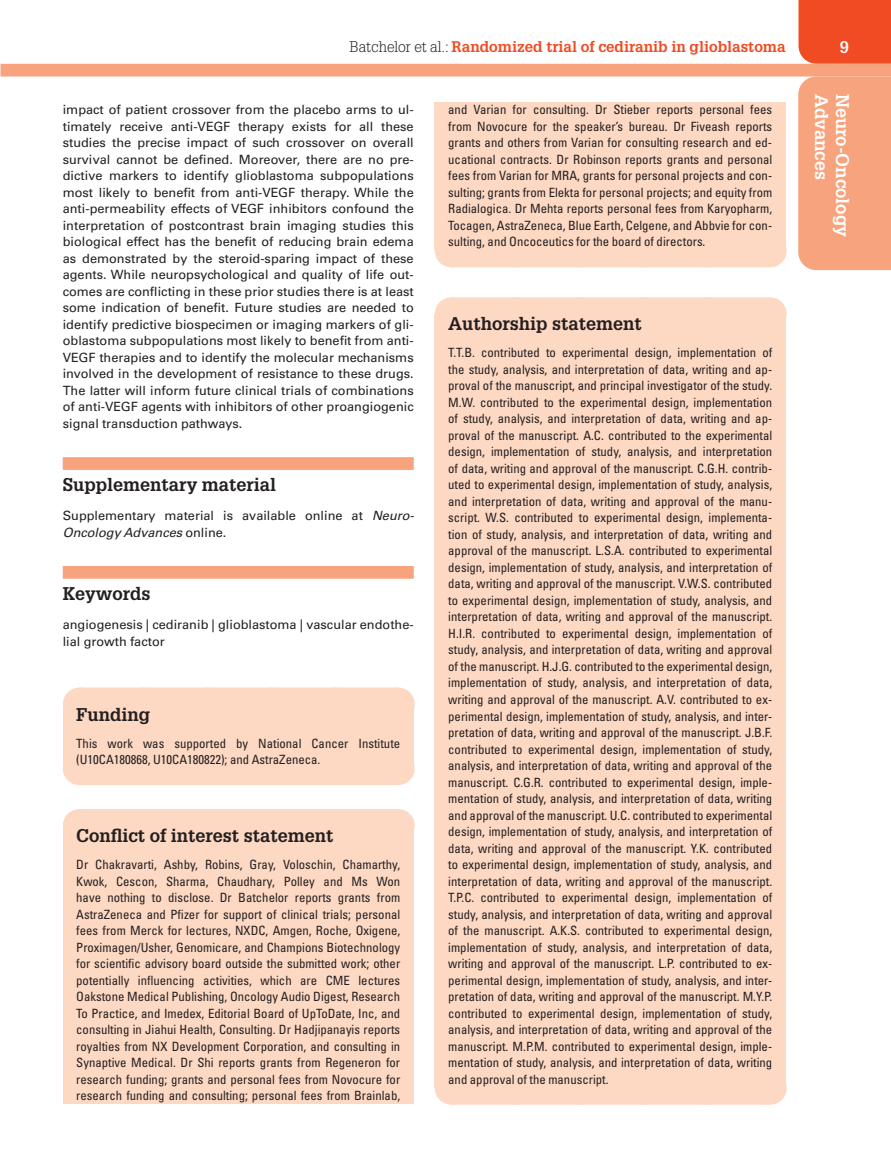
<style>
.page{position:relative;width:891px;height:1175px;background:#fff}
.page>*{position:absolute;margin:0;border:0;box-sizing:border-box;transform-origin:0 0}
.t1{font:700 18px "Glypha LT Std";color:#231f20}
.t2{font:700 18px "Glypha LT Std";color:#fff}
.t3{font:700 16.5px "Glypha LT Std";color:#fff}
.t4{font:700 15px "Glypha LT Std";color:#f04b22}
.t5{font:condensed 12.75px/16.5px "Univers LT Std";color:#231f20;text-align:justify}
.t6{font:12.75px/16.5px "Univers LT Std";color:#231f20}
.s1{font-weight:300;color:#231f20}
.s2{font-style:italic}
</style>
<div class="page">
<div style="left:798px;top:76px;width:93px;height:194px;background:#f7a37d"></div>
<div style="left:799px;top:0;width:92px;height:64px;background:#f04b22"></div>
<div style="left:1px;top:64px;width:890px;height:12px;background:#f7a37d"></div>
<div style="left:63px;top:457px;width:351px;height:13px;background:#f7a37d"></div>
<div style="left:63px;top:566px;width:351px;height:12px;background:#f7a37d"></div>
<div style="left:63px;top:704px;width:351px;height:33px;background:#fdd8c3"></div>
<div style="left:79px;top:687px;width:318px;height:33px;background:#fdd8c3"></div>
<svg style="left:143px;top:687px;width:222px;height:1px"></svg>
<hr style="left:397px;top:687px;width:1px;height:33px;background:#fdd8c3">
<div style="left:63px;top:735px;width:351px;height:32px;background:#fdd8c3"></div>
<div style="left:79px;top:752px;width:318px;height:33px;background:#fdd8c3"></div>
<hr style="left:397px;top:752px;width:1px;height:33px;background:#fdd8c3">
<div style="left:63px;top:826px;width:351px;height:33px;background:#fdd8c3"></div>
<div style="left:79px;top:809px;width:318px;height:33px;background:#fdd8c3"></div>
<hr style="left:397px;top:809px;width:1px;height:33px;background:#fdd8c3">
<div style="left:63px;top:856px;width:351px;height:247px;background:#fdd8c3"></div>
<div style="left:435px;top:102px;width:351px;height:148px;background:#fdd8c3"></div>
<div style="left:451px;top:234px;width:318px;height:33px;background:#fdd8c3"></div>
<hr style="left:769px;top:234px;width:1px;height:33px;background:#fdd8c3">
<div style="left:435px;top:314px;width:351px;height:33px;background:#fdd8c3"></div>
<div style="left:451px;top:297px;width:318px;height:33px;background:#fdd8c3"></div>
<svg style="left:517px;top:297px;width:220px;height:1px"></svg>
<hr style="left:769px;top:297px;width:1px;height:33px;background:#fdd8c3">
<div style="left:435px;top:345px;width:351px;height:742px;background:#fdd8c3"></div>
<div style="left:451px;top:1071px;width:318px;height:33px;background:#fdd8c3"></div>
<hr style="left:769px;top:1071px;width:1px;height:33px;background:#fdd8c3">
<p class="t4" style="left:350px;top:37px;width:438px"><span class="s1">Batchelor et al.:</span> Randomized trial of cediranib in glioblastoma</p>
<p class="t3" style="left:840px;top:37px;width:11px">9</p>
<p class="t6" style="left:63px;top:102px;width:353px;text-align:justify">impact of patient crossover from the placebo arms to ul&shy;timately receive anti-VEGF therapy exists for all these studies the precise impact of such crossover on overall survival cannot be defined. Moreover, there are no pre&shy;dictive markers to identify glioblastoma subpopulations most likely to benefit from anti-VEGF therapy. While the anti-permeability effects of VEGF inhibitors confound the interpretation of postcontrast brain imaging studies this biological effect has the benefit of reducing brain edema as demonstrated by the steroid-sparing impact of these agents. While neuropsychological and quality of life out&shy;comes are conflicting in these prior studies there is at least some indication of benefit. Future studies are needed to identify predictive biospecimen or imaging markers of gli&shy;oblastoma subpopulations most likely to benefit from anti-VEGF therapies and to identify the molecular mechanisms involved in the development of resistance to these drugs.<br>The latter will inform future clinical trials of combinations of anti-VEGF agents with inhibitors of other proangiogenic signal transduction pathways.</p>
<h1 class="t1" style="left:63px;top:473px;width:215px">Supplementary material</h1>
<p class="t6" style="left:63px;top:507px;width:353px">Supplementary material is available online at <span class="s2">Neuro-<br>Oncology Advances</span> online.</p>
<h1 class="t1" style="left:63px;top:582px;width:89px">Keywords</h1>
<p class="t6" style="left:63px;top:616px;width:352px">angiogenesis | cediranib | glioblastoma | vascular endothe&shy;lial growth factor</p>
<h1 class="t1" style="left:76px;top:703px;width:76px">Funding</h1>
<p class="t5" style="left:76px;top:734px;width:326px">This work was supported by National Cancer Institute (U10CA180868, U10CA180822); and AstraZeneca.</p>
<h1 class="t1" style="left:76px;top:824px;width:259px">Conflict of interest statement</h1>
<p class="t5" style="left:76px;top:856px;width:326px">Dr Chakravarti, Ashby, Robins, Gray, Voloschin, Chamarthy, Kwok, Cescon, Sharma, Chaudhary, Polley and Ms Won have nothing to disclose. Dr Batchelor reports grants from AstraZeneca and Pfizer for support of clinical trials; personal fees from Merck for lectures, NXDC, Amgen, Roche, Oxigene, Proximagen/Usher, Genomicare, and Champions Biotechnology for scientific advisory board outside the submitted work; other potentially influencing activities, which are CME lectures Oakstone Medical Publishing, Oncology Audio Digest, Research To Practice, and Imedex, Editorial Board of UpToDate, Inc, and consulting in Jiahui Health, Consulting. Dr Hadjipanayis reports royalties from NX Development Corporation, and consulting in Synaptive Medical. Dr Shi reports grants from Regeneron for research funding; grants and personal fees from Novocure for research funding and consulting; personal fees from Brainlab,</p>
<p class="t5" style="left:448px;top:101px;width:326px">and Varian for consulting. Dr Stieber reports personal fees from Novocure for the speaker’s bureau. Dr Fiveash reports grants and others from Varian for consulting research and ed&shy;ucational contracts. Dr Robinson reports grants and personal fees from Varian for MRA, grants for personal projects and con&shy;sulting; grants from Elekta for personal projects; and equity from Radialogica. Dr Mehta reports personal fees from Karyopharm, Tocagen, AstraZeneca, Blue Earth, Celgene, and Abbvie for con&shy;sulting, and Oncoceutics for the board of directors.</p>
<h1 class="t1" style="left:448px;top:313px;width:195px">Authorship statement</h1>
<p class="t5" style="left:448px;top:344px;width:326px">T.T.B. contributed to experimental design, implementation of the study, analysis, and interpretation of data, writing and ap&shy;proval of the manuscript, and principal investigator of the study.<br>M.W. contributed to the experimental design, implementation of study, analysis, and interpretation of data, writing and ap&shy;proval of the manuscript. A.C. contributed to the experimental design, implementation of study, analysis, and interpretation of data, writing and approval of the manuscript. C.G.H. contrib&shy;uted to experimental design, implementation of study, analysis, and interpretation of data, writing and approval of the manu&shy;script. W.S. contributed to experimental design, implementa&shy;tion of study, analysis, and interpretation of data, writing and approval of the manuscript. L.S.A. contributed to experimental design, implementation of study, analysis, and interpretation of data, writing and approval of the manuscript. V.W.S. contributed to experimental design, implementation of study, analysis, and interpretation of data, writing and approval of the manuscript.<br>H.I.R. contributed to experimental design, implementation of study, analysis, and interpretation of data, writing and approval of the manuscript. H.J.G. contributed to the experimental design, implementation of study, analysis, and interpretation of data, writing and approval of the manuscript. A.V. contributed to ex&shy;perimental design, implementation of study, analysis, and inter&shy;pretation of data, writing and approval of the manuscript. J.B.F. contributed to experimental design, implementation of study, analysis, and interpretation of data, writing and approval of the manuscript. C.G.R. contributed to experimental design, imple&shy;mentation of study, analysis, and interpretation of data, writing and approval of the manuscript. U.C. contributed to experimental design, implementation of study, analysis, and interpretation of data, writing and approval of the manuscript. Y.K. contributed to experimental design, implementation of study, analysis, and interpretation of data, writing and approval of the manuscript.<br>T.P.C. contributed to experimental design, implementation of study, analysis, and interpretation of data, writing and approval of the manuscript. A.K.S. contributed to experimental design, implementation of study, analysis, and interpretation of data, writing and approval of the manuscript. L.P. contributed to ex&shy;perimental design, implementation of study, analysis, and inter&shy;pretation of data, writing and approval of the manuscript. M.Y.P. contributed to experimental design, implementation of study, analysis, and interpretation of data, writing and approval of the manuscript. M.P.M. contributed to experimental design, imple&shy;mentation of study, analysis, and interpretation of data, writing and approval of the manuscript.</p>
<h1 class="t2" style="left:833px;top:94px;width:88px;rotate:90deg">Advances</h1>
<h1 class="t2" style="left:854px;top:94px;width:145px;rotate:90deg">Neuro-Oncology</h1>
</div>
